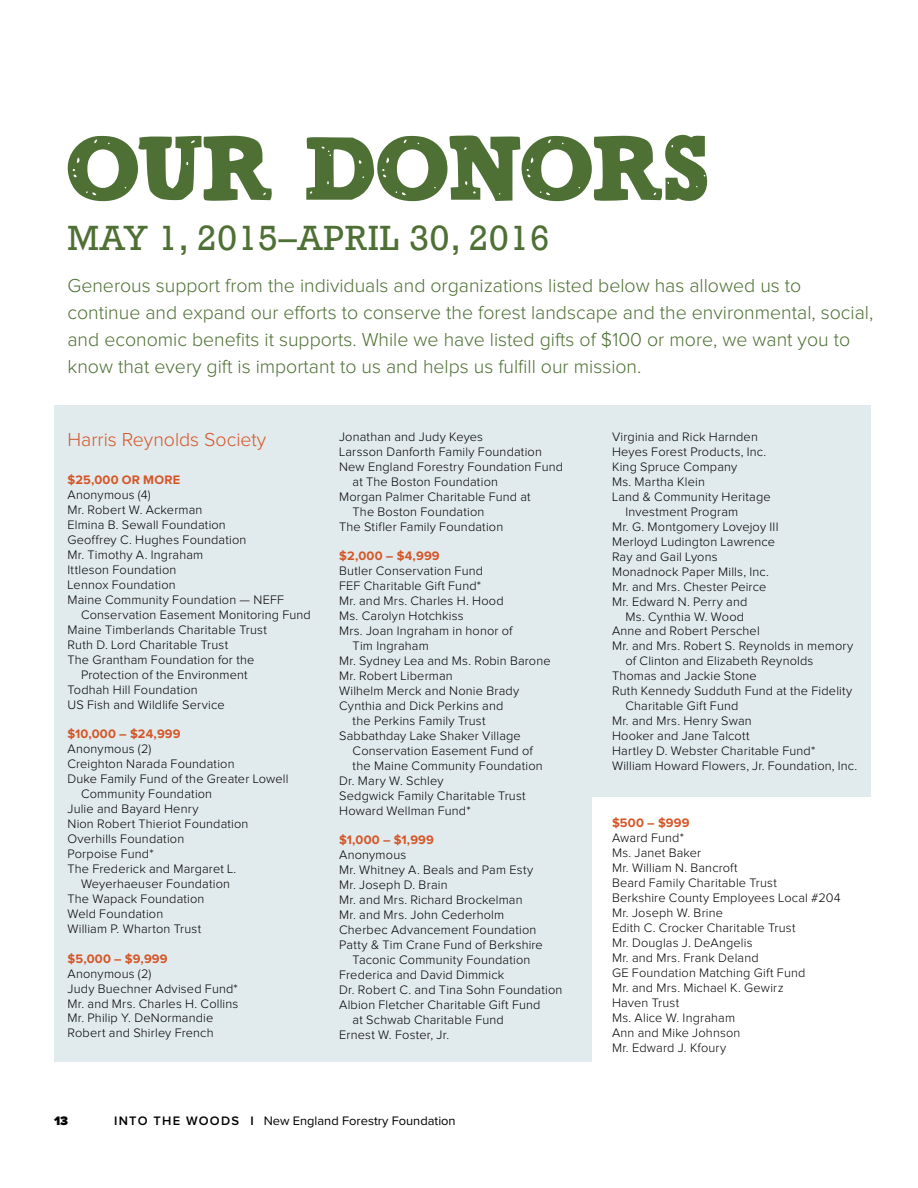
<style>
.page{position:relative;width:918px;height:1188px;background:#fff}
.page>*{position:absolute;margin:0;border:0;box-sizing:border-box;transform-origin:0 0}
.t1{font:114px "NEFF Font 4";color:#4e7034}
.t2{font:36px "Rockwell";letter-spacing:.025em;color:#4e7034}
.t3{font:300 19.5px/27px "Proxima Nova";color:#4e7034}
.t4{font:300 19.5px "Proxima Nova";color:#d45627}
.t5{font:300 12.75px/15px "Proxima Nova";letter-spacing:.015em;color:#000}
.t6{font:700 12.75px "Proxima Nova";letter-spacing:.015em;color:#d45627}
.t7{font:12.75px "Proxima Nova";color:#000}
.t8{font:900 12.75px "Proxima Nova";color:#000}
.s1{font-weight:600}
</style>
<div class="page">
<div style="left:585px;top:405px;width:285px;height:391px;background:#e1eaec"></div>
<div style="left:54px;top:405px;width:538px;height:657px;background:#e1eaec"></div>
<h1 class="t1" style="left:66px;top:110px;width:643px">OUR DONORS</h1>
<h2 class="t2" style="left:68px;top:217px;width:484px">MAY 1, 2015–APRIL 30, 2016</h2>
<p class="t3" style="left:68px;top:272px;width:807px">Generous support from the individuals and organizations listed below has allowed us to continue and expand our efforts to conserve the forest landscape and the environmental, social, and economic benefits it supports. While we have listed gifts of $100 or more, we want you to know that every gift is important to us and helps us fulfill our mission.</p>
<h3 class="t4" style="left:68px;top:429px;width:200px">Harris Reynolds Society</h3>
<p class="t6" style="left:68px;top:472px;width:114px">$25,000 OR MORE</p>
<p class="t5" style="left:68px;top:488px;width:85px">Anonymous (4)</p>
<p class="t5" style="left:68px;top:503px;width:136px">Mr. Robert W. Ackerman</p>
<p class="t5" style="left:68px;top:518px;width:160px">Elmina B. Sewall Foundation</p>
<p class="t5" style="left:68px;top:533px;width:180px">Geoffrey C. Hughes Foundation</p>
<p class="t5" style="left:68px;top:548px;width:137px">Mr. Timothy A. Ingraham</p>
<p class="t5" style="left:68px;top:563px;width:110px">Ittleson Foundation</p>
<p class="t5" style="left:68px;top:578px;width:110px">Lennox Foundation</p>
<p class="t5" style="left:68px;top:593px;width:218px">Maine Community Foundation — NEFF</p>
<p class="t5" style="left:81px;top:608px;width:231px">Conservation Easement Monitoring Fund</p>
<p class="t5" style="left:68px;top:623px;width:201px">Maine Timberlands Charitable Trust</p>
<p class="t5" style="left:68px;top:638px;width:162px">Ruth D. Lord Charitable Trust</p>
<p class="t5" style="left:68px;top:653px;width:188px">The Grantham Foundation for the</p>
<p class="t5" style="left:81px;top:668px;width:168px">Protection of the Environment</p>
<p class="t5" style="left:68px;top:683px;width:132px">Todhah Hill Foundation</p>
<p class="t5" style="left:68px;top:698px;width:159px">US Fish and Wildlife Service</p>
<p class="t6" style="left:68px;top:727px;width:115px">$10,000 – $24,999</p>
<p class="t5" style="left:68px;top:742px;width:85px">Anonymous (2)</p>
<p class="t5" style="left:68px;top:757px;width:169px">Creighton Narada Foundation</p>
<p class="t5" style="left:68px;top:772px;width:222px">Duke Family Fund of the Greater Lowell</p>
<p class="t5" style="left:81px;top:787px;width:133px">Community Foundation</p>
<p class="t5" style="left:68px;top:802px;width:133px">Julie and Bayard Henry</p>
<p class="t5" style="left:68px;top:817px;width:183px">Nion Robert Thieriot Foundation</p>
<p class="t5" style="left:68px;top:832px;width:118px">Overhills Foundation</p>
<p class="t5" style="left:68px;top:847px;width:88px">Porpoise Fund*</p>
<p class="t5" style="left:68px;top:862px;width:170px">The Frederick and Margaret L.</p>
<p class="t5" style="left:81px;top:877px;width:151px">Weyerhaeuser Foundation</p>
<p class="t5" style="left:68px;top:892px;width:139px">The Wapack Foundation</p>
<p class="t5" style="left:68px;top:907px;width:97px">Weld Foundation</p>
<p class="t5" style="left:68px;top:922px;width:135px">William P. Wharton Trust</p>
<p class="t6" style="left:68px;top:951px;width:102px">$5,000 – $9,999</p>
<p class="t5" style="left:68px;top:966px;width:172px">Anonymous (2)<br>Judy Buechner Advised Fund*<br>Mr. and Mrs. Charles H. Collins<br>Mr. Philip Y. DeNormandie<br>Robert and Shirley French</p>
<p class="t5" style="left:339px;top:429px;width:146px">Jonathan and Judy Keyes</p>
<p class="t5" style="left:339px;top:444px;width:204px">Larsson Danforth Family Foundation</p>
<p class="t5" style="left:339px;top:459px;width:225px">New England Forestry Foundation Fund</p>
<p class="t5" style="left:353px;top:474px;width:147px">at The Boston Foundation</p>
<p class="t5" style="left:339px;top:489px;width:193px">Morgan Palmer Charitable Fund at</p>
<p class="t5" style="left:353px;top:504px;width:133px">The Boston Foundation</p>
<p class="t5" style="left:339px;top:519px;width:166px">The Stifler Family Foundation</p>
<p class="t6" style="left:339px;top:548px;width:102px">$2,000 – $4,999</p>
<p class="t5" style="left:339px;top:564px;width:145px">Butler Conservation Fund</p>
<p class="t5" style="left:339px;top:579px;width:144px">FEF Charitable Gift Fund*</p>
<p class="t5" style="left:339px;top:594px;width:166px">Mr. and Mrs. Charles H. Hood</p>
<p class="t5" style="left:339px;top:609px;width:126px">Ms. Carolyn Hotchkiss</p>
<p class="t5" style="left:339px;top:624px;width:175px">Mrs. Joan Ingraham in honor of</p>
<p class="t5" style="left:353px;top:639px;width:78px">Tim Ingraham</p>
<p class="t5" style="left:339px;top:654px;width:213px">Mr. Sydney Lea and Ms. Robin Barone</p>
<p class="t5" style="left:339px;top:668px;width:115px">Mr. Robert Liberman</p>
<p class="t5" style="left:339px;top:683px;width:182px">Wilhelm Merck and Nonie Brady</p>
<p class="t5" style="left:339px;top:698px;width:166px">Cynthia and Dick Perkins and</p>
<p class="t5" style="left:353px;top:713px;width:134px">the Perkins Family Trust</p>
<p class="t5" style="left:339px;top:728px;width:183px">Sabbathday Lake Shaker Village</p>
<p class="t5" style="left:353px;top:743px;width:182px">Conservation Easement Fund of</p>
<p class="t5" style="left:353px;top:758px;width:192px">the Maine Community Foundation</p>
<p class="t5" style="left:339px;top:773px;width:106px">Dr. Mary W. Schley</p>
<p class="t5" style="left:339px;top:788px;width:188px">Sedgwick Family Charitable Trust</p>
<p class="t5" style="left:339px;top:803px;width:133px">Howard Wellman Fund*</p>
<p class="t6" style="left:339px;top:832px;width:96px">$1,000 – $1,999</p>
<p class="t5" style="left:339px;top:848px;width:69px">Anonymous</p>
<p class="t5" style="left:339px;top:863px;width:196px">Mr. Whitney A. Beals and Pam Esty</p>
<p class="t5" style="left:339px;top:878px;width:110px">Mr. Joseph D. Brain</p>
<p class="t5" style="left:339px;top:893px;width:185px">Mr. and Mrs. Richard Brockelman</p>
<p class="t5" style="left:339px;top:908px;width:167px">Mr. and Mrs. John Cederholm</p>
<p class="t5" style="left:339px;top:923px;width:199px">Cherbec Advancement Foundation</p>
<p class="t5" style="left:339px;top:938px;width:205px">Patty &amp; Tim Crane Fund of Berkshire</p>
<p class="t5" style="left:353px;top:953px;width:179px">Taconic Community Foundation</p>
<p class="t5" style="left:339px;top:968px;width:167px">Frederica and David Dimmick</p>
<p class="t5" style="left:339px;top:983px;width:225px">Dr. Robert C. and Tina Sohn Foundation</p>
<p class="t5" style="left:339px;top:998px;width:203px">Albion Fletcher Charitable Gift Fund</p>
<p class="t5" style="left:353px;top:1013px;width:153px">at Schwab Charitable Fund</p>
<p class="t5" style="left:339px;top:1028px;width:112px">Ernest W. Foster, Jr.</p>
<p class="t8" style="left:54px;top:1113px;width:16px">13</p>
<p class="t7" style="left:114px;top:1113px;width:343px"><span class="s1">INTO THE WOODS I</span> New England Forestry Foundation</p>
<p class="t5" style="left:612px;top:429px;width:147px">Virginia and Rick Harnden</p>
<p class="t5" style="left:612px;top:444px;width:156px">Heyes Forest Products, Inc.</p>
<p class="t5" style="left:612px;top:459px;width:127px">King Spruce Company</p>
<p class="t5" style="left:612px;top:474px;width:94px">Ms. Martha Klein</p>
<p class="t5" style="left:612px;top:489px;width:160px">Land &amp; Community Heritage</p>
<p class="t5" style="left:626px;top:504px;width:114px">Investment Program</p>
<p class="t5" style="left:612px;top:519px;width:168px">Mr. G. Montgomery Lovejoy III</p>
<p class="t5" style="left:612px;top:534px;width:165px">Merloyd Ludington Lawrence</p>
<p class="t5" style="left:612px;top:549px;width:107px">Ray and Gail Lyons</p>
<p class="t5" style="left:612px;top:564px;width:158px">Monadnock Paper Mills, Inc.</p>
<p class="t5" style="left:612px;top:579px;width:156px">Mr. and Mrs. Chester Peirce</p>
<p class="t5" style="left:612px;top:594px;width:137px">Mr. Edward N. Perry and</p>
<p class="t5" style="left:626px;top:609px;width:120px">Ms. Cynthia W. Wood</p>
<p class="t5" style="left:612px;top:624px;width:149px">Anne and Robert Perschel</p>
<p class="t5" style="left:612px;top:639px;width:243px">Mr. and Mrs. Robert S. Reynolds in memory</p>
<p class="t5" style="left:626px;top:654px;width:189px">of Clinton and Elizabeth Reynolds</p>
<p class="t5" style="left:612px;top:669px;width:146px">Thomas and Jackie Stone</p>
<p class="t5" style="left:612px;top:684px;width:242px">Ruth Kennedy Sudduth Fund at the Fidelity</p>
<p class="t5" style="left:626px;top:699px;width:114px">Charitable Gift Fund</p>
<p class="t5" style="left:612px;top:714px;width:141px">Mr. and Mrs. Henry Swan</p>
<p class="t5" style="left:612px;top:729px;width:139px">Hooker and Jane Talcott</p>
<p class="t5" style="left:612px;top:744px;width:205px">Hartley D. Webster Charitable Fund*</p>
<p class="t5" style="left:612px;top:759px;width:247px">William Howard Flowers, Jr. Foundation, Inc.</p>
<p class="t6" style="left:612px;top:815px;width:79px">$500 – $999</p>
<p class="t5" style="left:612px;top:830px;width:230px">Award Fund*<br>Ms. Janet Baker<br>Mr. William N. Bancroft<br>Beard Family Charitable Trust<br>Berkshire County Employees Local #204<br>Mr. Joseph W. Brine<br>Edith C. Crocker Charitable Trust<br>Mr. Douglas J. DeAngelis<br>Mr. and Mrs. Frank Deland<br>GE Foundation Matching Gift Fund<br>Mr. and Mrs. Michael K. Gewirz<br>Haven Trust<br>Ms. Alice W. Ingraham<br>Ann and Mike Johnson<br>Mr. Edward J. Kfoury</p>
</div>
